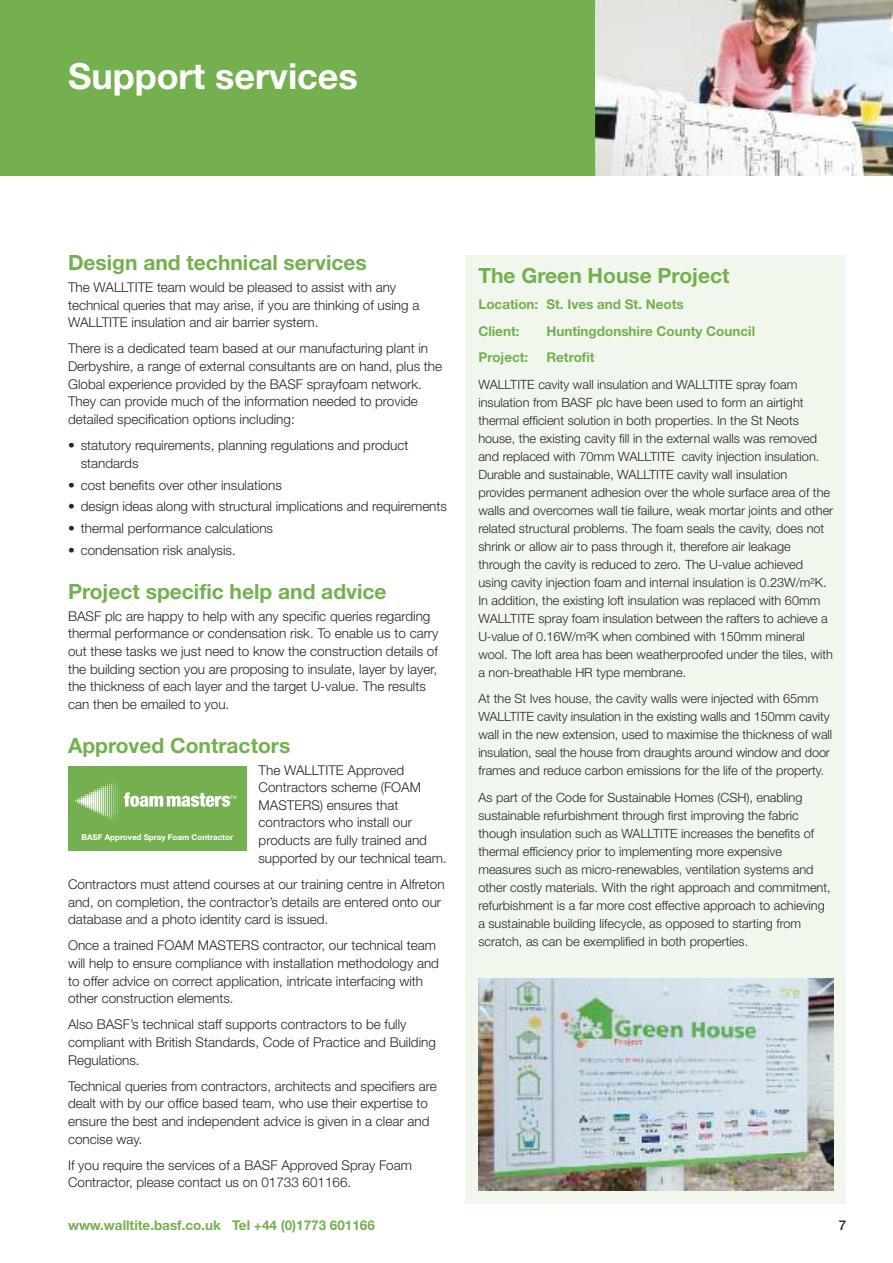
<style>
.page{position:relative;width:893px;height:1263px;background:#fff}
.page>*{position:absolute;margin:0;border:0;box-sizing:border-box;transform-origin:0 0}
.t1{font:700 36px "Helvetica Neue";color:#fff}
.t2{font:700 21px "Helvetica Neue";color:#74b04f}
.t3{font:300 13.5px/17.7px "Helvetica Neue";color:#272627}
.t4{font:700 13.5px/26.5px "Helvetica Neue";color:#74b04f}
.t5{font:500 13.5px "Helvetica Neue";color:#272627}
.t6{font:300 12.75px/18px "Helvetica Neue";color:#272627}
.t7{font:700 7.95px "Helvetica Neue";color:#fff}
</style>
<div class="page">
<div style="left:68px;top:766px;width:179px;height:85px;background:#74b04f"></div>
<svg style="left:75px;top:782px;width:161px;height:38px"></svg>
<div style="left:0;top:0;width:893px;height:175px;background:#74b04f"></div>
<img style="left:595px;top:0;width:298px;height:175px">
<div style="left:466px;top:255px;width:380px;height:948px;background:#f1f7ed"></div>
<img style="left:478px;top:978px;width:355px;height:213px">
<h1 class="t1" style="left:68px;top:64px;width:291px">Support services</h1>
<h2 class="t2" style="left:68px;top:255px;width:300px">Design and technical services</h2>
<p class="t3" style="left:68px;top:280px;width:353px">The WALLTITE team would be pleased to assist with any technical queries that may arise, if you are thinking of using a<br>WALLTITE insulation and air barrier system.</p>
<p class="t3" style="left:68px;top:341px;width:376px">There is a dedicated team based at our manufacturing plant in Derbyshire, a range of external consultants are on hand, plus the Global experience provided by the BASF sprayfoam network.<br>They can provide much of the information needed to provide detailed specification options including:</p>
<p class="t3" style="left:81px;top:438px;width:329px;text-indent:-13px">• statutory requirements, planning regulations and product standards</p>
<p class="t3" style="left:68px;top:477px;width:215px">• cost benefits over other insulations</p>
<p class="t3" style="left:68px;top:499px;width:380px">• design ideas along with structural implications and requirements</p>
<p class="t3" style="left:68px;top:521px;width:207px">• thermal performance calculations</p>
<p class="t3" style="left:68px;top:543px;width:169px">• condensation risk analysis.</p>
<h2 class="t2" style="left:68px;top:584px;width:320px">Project specific help and advice</h2>
<p class="t3" style="left:68px;top:608px;width:372px">BASF plc are happy to help with any specific queries regarding thermal performance or condensation risk. To enable us to carry out these tasks we just need to know the construction details of the building section you are proposing to insulate, layer by layer, the thickness of each layer and the target U-value. The results can then be emailed to you.</p>
<h2 class="t2" style="left:68px;top:738px;width:224px">Approved Contractors</h2>
<p class="t3" style="left:259px;top:762px;width:189px">The WALLTITE Approved<br>Contractors scheme (FOAM<br>MASTERS) ensures that contractors who install our products are fully trained and supported by our technical team.</p>
<p class="t3" style="left:68px;top:876px;width:378px">Contractors must attend courses at our training centre in Alfreton and, on completion, the contractor’s details are entered onto our database and a photo identity card is issued.</p>
<p class="t3" style="left:68px;top:938px;width:372px">Once a trained FOAM MASTERS contractor, our technical team will help to ensure compliance with installation methodology and to offer advice on correct application, intricate interfacing with other construction elements.</p>
<p class="t3" style="left:68px;top:1017px;width:369px">Also BASF’s technical staff supports contractors to be fully compliant with British Standards, Code of Practice and Building<br>Regulations.</p>
<p class="t3" style="left:68px;top:1078px;width:370px">Technical queries from contractors, architects and specifiers are dealt with by our office based team, who use their expertise to ensure the best and independent advice is given in a clear and concise way.</p>
<p class="t3" style="left:68px;top:1157px;width:345px">If you require the services of a BASF Approved Spray Foam<br>Contractor, please contact us on 01733 601166.</p>
<p class="t7" style="left:81px;top:834px;width:153px">BASF Approved Spray Foam Contractor</p>
<h2 class="t2" style="left:478px;top:268px;width:253px">The Green House Project</h2>
<p class="t4" style="left:478px;top:292px;width:207px">Location: St. Ives and St. Neots<br>Client:</p>
<p class="t4" style="left:546px;top:319px;width:210px">Huntingdonshire County Council</p>
<p class="t4" style="left:478px;top:345px;width:51px">Project:</p>
<p class="t4" style="left:546px;top:345px;width:50px">Retrofit</p>
<p class="t6" style="left:478px;top:377px;width:356px">WALLTITE cavity wall insulation and WALLTITE spray foam insulation from BASF plc have been used to form an airtight thermal efficient solution in both properties. In the St Neots house, the existing cavity fill in the external walls was removed and replaced with 70mm WALLTITE cavity injection insulation.<br>Durable and sustainable, WALLTITE cavity wall insulation provides permanent adhesion over the whole surface area of the walls and overcomes wall tie failure, weak mortar joints and other related structural problems. The foam seals the cavity, does not shrink or allow air to pass through it, therefore air leakage through the cavity is reduced to zero. The U-value achieved using cavity injection foam and internal insulation is 0.23W/m²K.<br>In addition, the existing loft insulation was replaced with 60mm WALLTITE spray foam insulation between the rafters to achieve a U-value of 0.16W/m²K when combined with 150mm mineral wool. The loft area has been weatherproofed under the tiles, with a non-breathable HR type membrane.</p>
<p class="t6" style="left:478px;top:691px;width:355px">At the St Ives house, the cavity walls were injected with 65mm WALLTITE cavity insulation in the existing walls and 150mm cavity wall in the new extension, used to maximise the thickness of wall insulation, seal the house from draughts around window and door frames and reduce carbon emissions for the life of the property.</p>
<p class="t6" style="left:478px;top:790px;width:354px">As part of the Code for Sustainable Homes (CSH), enabling sustainable refurbishment through first improving the fabric though insulation such as WALLTITE increases the benefits of thermal efficiency prior to implementing more expensive measures such as micro-renewables, ventilation systems and other costly materials. With the right approach and commitment, refurbishment is a far more cost effective approach to achieving a sustainable building lifecycle, as opposed to starting from scratch, as can be exemplified in both properties.</p>
<p class="t4" style="left:68px;top:1213px;width:308px">www.walltite.basf.co.uk Tel +44 (0)1773 601166</p>
<p class="t5" style="left:839px;top:1220px;width:9px">7</p>
</div>
